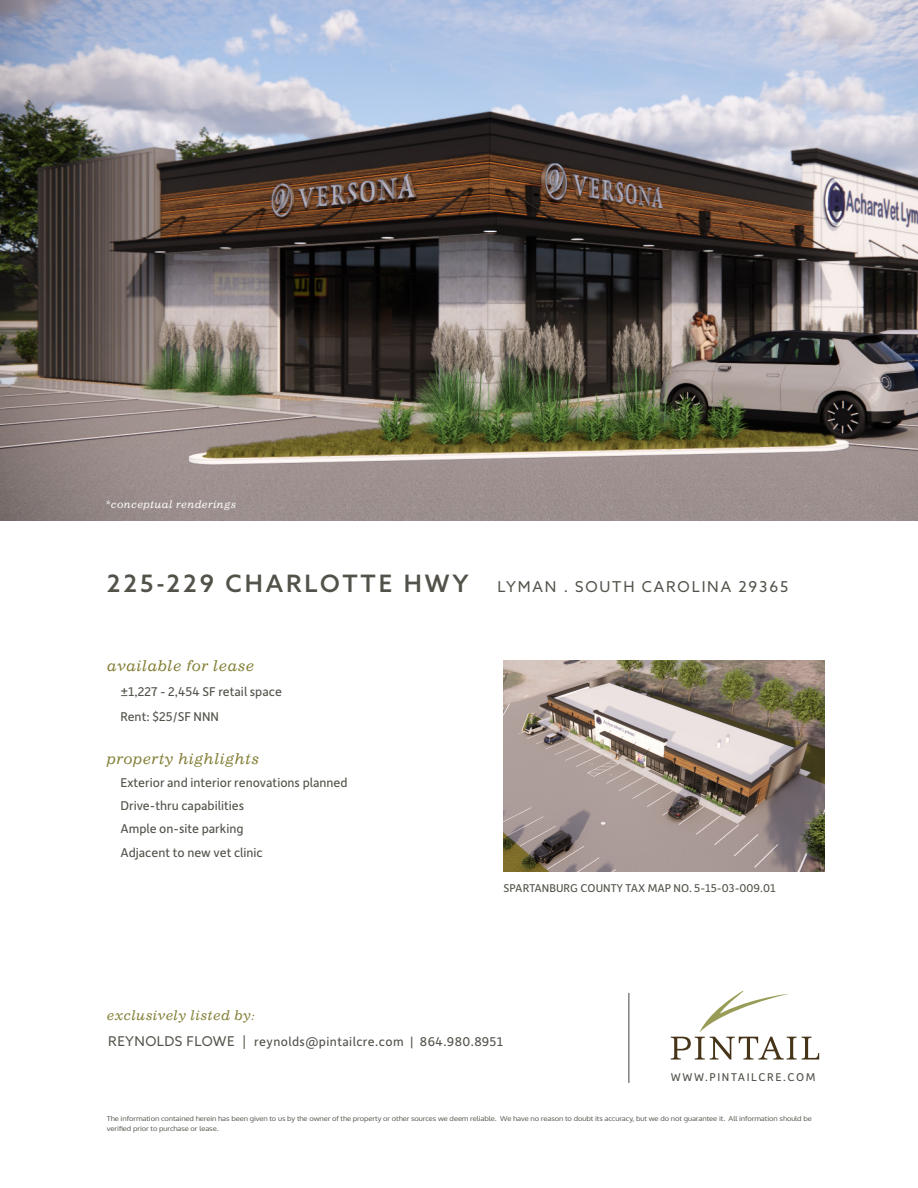
<style>
.page{position:relative;width:918px;height:1188px;background:#fff}
.page>*{position:absolute;margin:0;border:0;box-sizing:border-box;transform-origin:0 0}
.t1{font:15px "Azo Sans";letter-spacing:.12em;color:#53524a}
.t2{font:italic 15px "Impressum Std";letter-spacing:.03em;color:#837f36}
.t3{font:13.5px "Depot New";color:#53524a}
.t4{font:13.5px "Depot New";letter-spacing:.03em;color:#53524a}
.t5{font:italic 13.5px "Impressum Std";letter-spacing:.03em;color:#837f36}
.t6{font:12px "Depot New";color:#53524a}
.t7{font:12px "Depot New";letter-spacing:.13em;color:#53524a}
.t8{font:italic 10.5px "Impressum Std";letter-spacing:.03em;color:#fff}
.t9{font:6.75px/10.5px "Oxygen";letter-spacing:-.01em;color:#53524a;scale:1.11 1}
.s1{font-weight:500;font-size:24px}
.s2{font-family:"Azo Sans"}
</style>
<div class="page">
<img style="left:0;top:0;width:918px;height:521px">
<hr style="left:628px;top:993px;width:1px;height:90px;background:#40453d">
<svg style="left:671px;top:991px;width:148px;height:69px"></svg>
<img style="left:504px;top:660px;width:321px;height:212px">
<p class="t8" style="left:105px;top:498px;width:132px">*conceptual renderings</p>
<p class="t1" style="left:107px;top:577px;width:683px"><span class="s1">225-229 CHARLOTTE HWY</span> LYMAN . SOUTH CAROLINA 29365</p>
<p class="t2" style="left:107px;top:657px;width:149px">available for lease</p>
<p class="t3" style="left:120px;top:683px;width:163px">±1,227 - 2,454 SF retail space</p>
<p class="t3" style="left:120px;top:707px;width:100px">Rent: $25/SF NNN</p>
<p class="t2" style="left:107px;top:749px;width:154px">property highlights</p>
<p class="t3" style="left:120px;top:774px;width:229px">Exterior and interior renovations planned</p>
<p class="t3" style="left:120px;top:797px;width:125px">Drive-thru capabilities</p>
<p class="t3" style="left:120px;top:820px;width:125px">Ample on-site parking</p>
<p class="t3" style="left:120px;top:843px;width:144px">Adjacent to new vet clinic</p>
<p class="t6" style="left:504px;top:880px;width:274px">SPARTANBURG COUNTY TAX MAP NO. 5-15-03-009.01</p>
<p class="t5" style="left:107px;top:1007px;width:150px">exclusively listed by:</p>
<p class="t4" style="left:108px;top:1033px;width:396px"><span class="s2">REYNOLDS FLOWE |</span> reynolds@pintailcre.com | 864.980.8951</p>
<p class="t7" style="left:671px;top:1069px;width:146px">WWW.PINTAILCRE.COM</p>
<p class="t9" style="left:107px;top:1113px;width:637px">The information contained herein has been given to us by the owner of the property or other sources we deem reliable. We have no reason to doubt its accuracy, but we do not guarantee it. All information should be verified prior to purchase or lease.</p>
</div>
